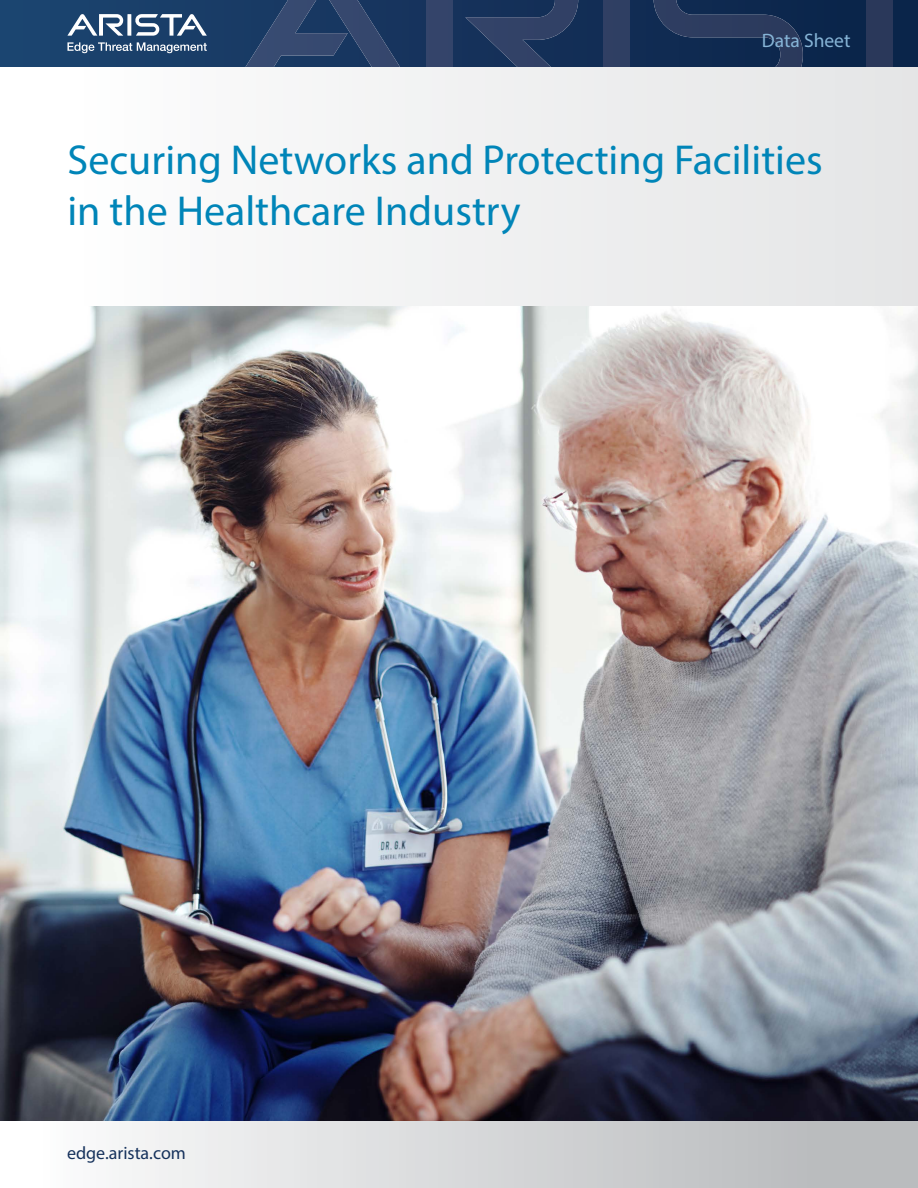
<style>
.page{position:relative;width:918px;height:1188px;background:#fff}
.page>*{position:absolute;margin:0;border:0;box-sizing:border-box;transform-origin:0 0}
.t1{font:42px/51px "Myriad Pro";color:#0085b8}
.t2{font:19.5px "Myriad Pro";color:#86b4d6}
.t3{font:18px "Myriad Pro";color:#16325c}
</style>
<div class="page">
<svg style="left:0;top:0;width:918px;height:68px;background:#183860"></svg>
<div style="left:426px;top:0;width:26px;height:68px;background:#34446a"></div>
<svg style="left:465px;top:0;width:113px;height:68px;background:#253b61"></svg>
<svg style="left:245px;top:0;width:155px;height:68px;background:#2a436b"></svg>
<div style="left:604px;top:0;width:26px;height:68px;background:#2f3f63"></div>
<svg style="left:654px;top:0;width:149px;height:68px;background:#1e3458"></svg>
<div style="left:867px;top:0;width:26px;height:68px;background:#2a385a"></div>
<svg style="left:67px;top:14px;width:140px;height:22px"></svg>
<svg style="left:67px;top:42px;width:140px;height:11px;background:#5c7795"></svg>
<div style="left:0;top:1120px;width:918px;height:68px;background:linear-gradient(to right,#fff,#b3b5b7)"></div>
<div style="left:0;top:68px;width:918px;height:239px;background:linear-gradient(to right,#fff,#e4e5e6)"></div>
<img style="left:0;top:307px;width:918px;height:813px">
<p class="t2" style="left:762px;top:29px;width:90px">Data Sheet</p>
<p class="t1" style="left:68px;top:134px;width:757px">Securing Networks and Protecting Facilities in the Healthcare Industry</p>
<p class="t3" style="left:67px;top:1142px;width:120px">edge.arista.com</p>
</div>
